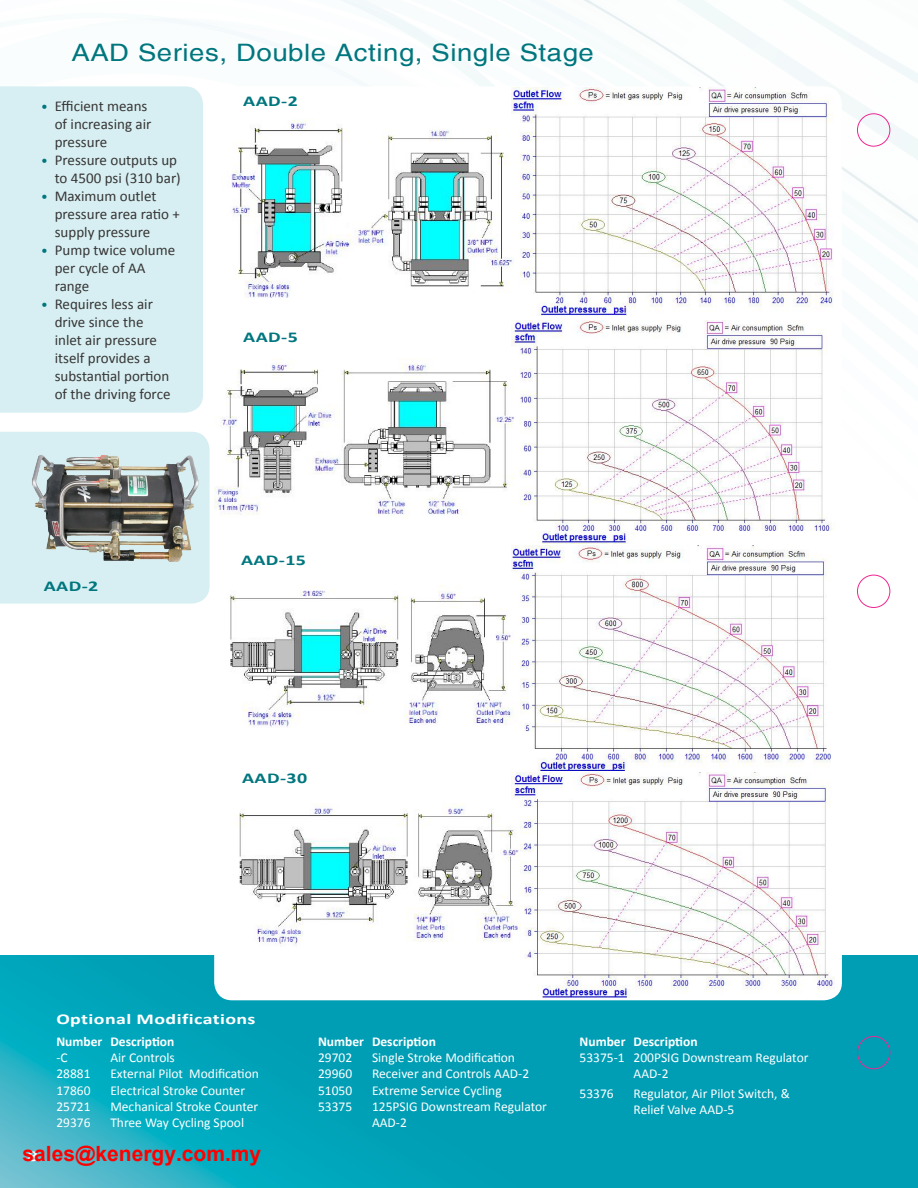
<style>
.page{position:relative;width:918px;height:1188px;background:#fff}
.page>*{position:absolute;margin:0;border:0;box-sizing:border-box;transform-origin:0 0}
.t1{font:24px "Helvetica";letter-spacing:.02em;color:#00767e;scale:1.15 1}
.t2{font:15px/18px "Calibri";color:#373535}
.t3{font:700 15px "Calibri";letter-spacing:.02em;color:#00767e;scale:1.33 1}
.t4{font:700 15px "Calibri";letter-spacing:.02em;color:#fff;scale:1.33 1}
.t5{font:13.5px/16.2px "Calibri";color:#fff}
.t6{font:700 13.5px "Calibri";color:#fff}
.s1{font-size:13.5px;color:#00767e}
</style>
<div class="page">
<svg style="left:143px;top:0;width:775px;height:196px"></svg>
<svg style="left:0;top:956px;width:918px;height:232px;background:#08a1b7"></svg>
<div style="left:214px;top:86px;width:628px;height:914px;background:#fff;border-radius:18px"></div>
<div style="left:0;top:86px;width:203px;height:327px;background:#d7eff2"></div>
<img style="left:235px;top:804px;width:276px;height:142px">
<img style="left:511px;top:772px;width:324px;height:225px">
<img style="left:230px;top:586px;width:281px;height:141px">
<svg style="left:511px;top:546px;width:320px;height:225px"></svg>
<img style="left:214px;top:359px;width:297px;height:158px">
<img style="left:511px;top:320px;width:322px;height:223px">
<img style="left:231px;top:120px;width:280px;height:178px">
<img style="left:511px;top:88px;width:324px;height:227px">
<div style="left:0;top:432px;width:210px;height:172px;background:#d7eff2"></div>
<img style="left:32px;top:455px;width:158px;height:107px">
<div style="left:857px;top:113px;width:33px;height:34px;border:1px solid #ed2790;border-radius:50%"></div>
<div style="left:857px;top:1036px;width:33px;height:33px;border:1px solid #ed2790;border-radius:50%"></div>
<div style="left:857px;top:575px;width:33px;height:33px;border:1px solid #ed2790;border-radius:50%"></div>
<h1 class="t1" style="left:71px;top:39px;width:456px">AAD Series, Double Acting, Single Stage</h1>
<p class="t2" style="left:55px;top:97px;width:98px;text-indent:-14px"><span class="s1">•</span> Efficient means of increasing air pressure</p>
<p class="t2" style="left:41px;top:151px;width:141px;text-align:right"><span class="s1">•</span> Pressure outputs up to 4500 psi (310 bar)</p>
<p class="t2" style="left:55px;top:187px;width:127px;text-indent:-14px"><span class="s1">•</span> Maximum outlet pressure area ratio + supply pressure</p>
<p class="t2" style="left:55px;top:241px;width:122px;text-indent:-14px"><span class="s1">•</span> Pump twice volume per cycle of AA range</p>
<p class="t2" style="left:55px;top:295px;width:117px;text-indent:-14px"><span class="s1">•</span> Requires less air drive since the inlet air pressure itself provides a substantial portion of the driving force</p>
<p class="t3" style="left:243px;top:91px;width:43px">AAD-2</p>
<p class="t3" style="left:243px;top:328px;width:43px">AAD-5</p>
<p class="t3" style="left:44px;top:576px;width:43px">AAD-2</p>
<p class="t3" style="left:241px;top:551px;width:50px">AAD-15</p>
<p class="t3" style="left:242px;top:769px;width:50px">AAD-30</p>
<p class="t4" style="left:28px;top:1147px;width:9px">8</p>
<p class="t4" style="left:56px;top:1009px;width:151px">Optional Modifications</p>
<p class="t6" style="left:56px;top:1033px;width:120px">Number Description</p>
<p class="t5" style="left:56px;top:1050px;width:13px">-C</p>
<p class="t5" style="left:110px;top:1050px;width:66px">Air Controls</p>
<p class="t5" style="left:56px;top:1066px;width:36px">28881</p>
<p class="t5" style="left:110px;top:1066px;width:150px">External Pilot Modification</p>
<p class="t5" style="left:56px;top:1082px;width:36px">17860</p>
<p class="t5" style="left:110px;top:1082px;width:136px">Electrical Stroke Counter</p>
<p class="t5" style="left:56px;top:1098px;width:36px">25721</p>
<p class="t5" style="left:110px;top:1098px;width:149px">Mechanical Stroke Counter</p>
<p class="t5" style="left:56px;top:1114px;width:36px">29376</p>
<p class="t5" style="left:110px;top:1114px;width:135px">Three Way Cycling Spool</p>
<p class="t6" style="left:318px;top:1033px;width:120px">Number Description</p>
<p class="t5" style="left:318px;top:1050px;width:36px">29702</p>
<p class="t5" style="left:372px;top:1050px;width:145px">Single Stroke Modification</p>
<p class="t5" style="left:318px;top:1066px;width:36px">29960</p>
<p class="t5" style="left:372px;top:1066px;width:159px">Receiver and Controls AAD-2</p>
<p class="t5" style="left:318px;top:1082px;width:36px">51050</p>
<p class="t5" style="left:372px;top:1082px;width:131px">Extreme Service Cycling</p>
<p class="t5" style="left:318px;top:1098px;width:36px">53375</p>
<p class="t5" style="left:372px;top:1098px;width:176px">125PSIG Downstream Regulator<br>AAD-2</p>
<p class="t6" style="left:580px;top:1033px;width:120px">Number Description</p>
<p class="t5" style="left:634px;top:1050px;width:176px;text-indent:-54px">53375-1 200PSIG Downstream Regulator<br>AAD-2</p>
<p class="t5" style="left:580px;top:1085px;width:36px">53376</p>
<p class="t5" style="left:634px;top:1085px;width:158px">Regulator, Air Pilot Switch, &amp;<br>Relief Valve AAD-5</p>
</div>
